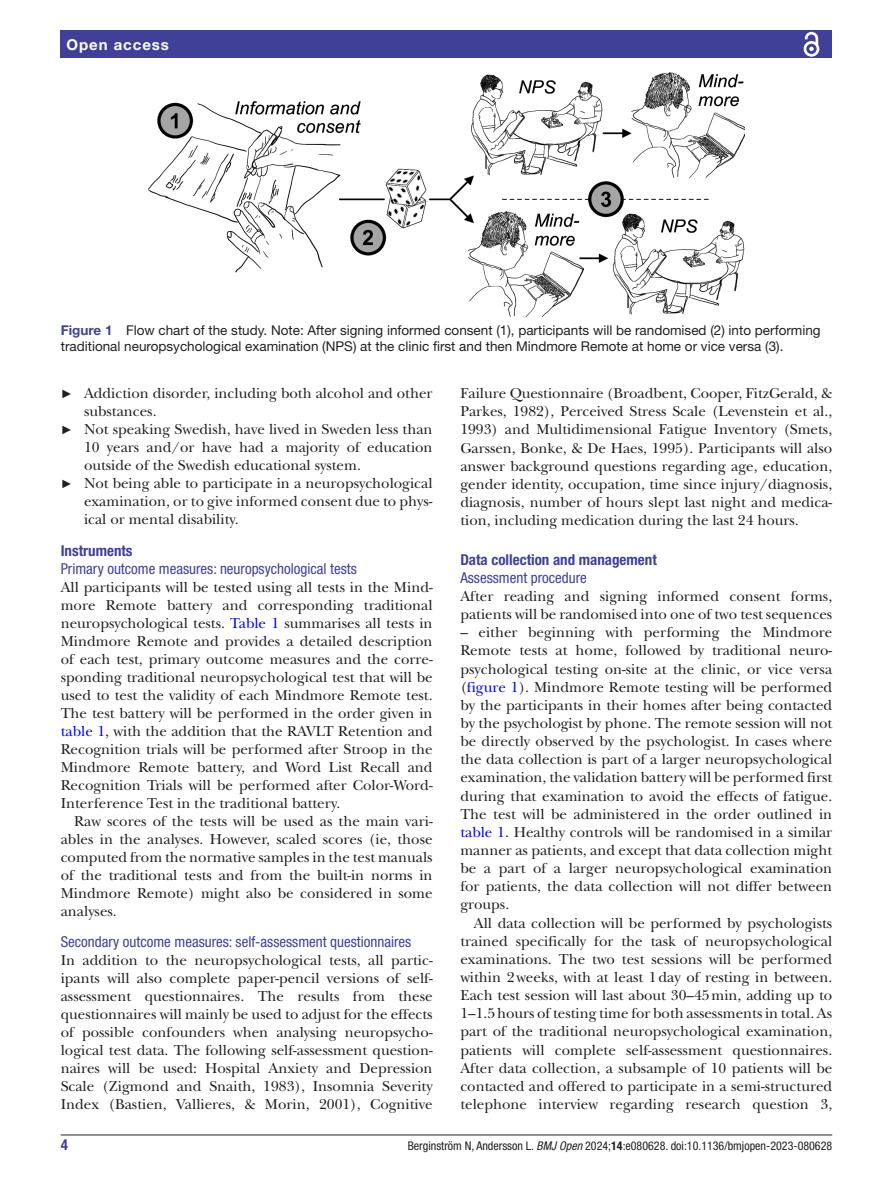
<style>
.page{position:relative;width:893px;height:1191px;background:#fff}
.page>*{position:absolute;margin:0;border:0;box-sizing:border-box;transform-origin:0 0}
.t1{font:15px/18.1px "New Baskerville";color:#231f20;text-align:justify}
.t2{font:condensed 15px "Helvetica Neue LT Std";color:#414099}
.t3{font:700 condensed 15px "Helvetica Neue LT Std";color:#414099}
.t4{font:700 15px "Helvetica Neue LT Std";letter-spacing:.065em;color:#fff}
.t5{font:13.5px/16.2px "Helvetica Neue LT Std";color:#231f20}
.t6{font:condensed 12px "Helvetica Neue LT Std";color:#231f20}
.s1{font-weight:700;color:#414099}
.s2{font-family:"Arial";font-size:12px}
.s3{color:#00f}
.s4{font-style:italic}
.s5{font-weight:700}
</style>
<div class="page">
<hr style="left:61px;top:1134px;width:771px;height:1px;background:#231f20">
<div style="left:61px;top:31px;width:771px;height:27px;background:#414099"></div>
<svg style="left:803px;top:31px;width:17px;height:26px"></svg>
<img style="left:149px;top:73px;width:595px;height:244px">
<p class="t4" style="left:66px;top:35px;width:104px">Open access</p>
<p class="t5" style="left:61px;top:321px;width:761px"><span class="s1">Figure 1</span> Flow chart of the study. Note: After signing informed consent (1), participants will be randomised (2) into performing traditional neuropsychological examination (NPS) at the clinic first and then Mindmore Remote at home or vice versa (3).</p>
<p class="t1" style="left:61px;top:384px;width:373px"><span class="s2">►</span> Addiction disorder, including both alcohol and other</p>
<p class="t1" style="left:84px;top:402px;width:74px">substances.</p>
<p class="t1" style="left:61px;top:420px;width:373px"><span class="s2">►</span> Not speaking Swedish, have lived in Sweden less than</p>
<p class="t1" style="left:84px;top:438px;width:350px">10 years and/or have had a majority of education</p>
<p class="t1" style="left:84px;top:456px;width:278px">outside of the Swedish educational system.</p>
<p class="t1" style="left:61px;top:474px;width:373px"><span class="s2">►</span> Not being able to participate in a neuropsychological</p>
<p class="t1" style="left:84px;top:492px;width:350px">examination, or to give informed consent due to phys-</p>
<p class="t1" style="left:84px;top:510px;width:156px">ical or mental disability.</p>
<p class="t3" style="left:61px;top:541px;width:73px">Instruments</p>
<p class="t2" style="left:61px;top:559px;width:298px">Primary outcome measures: neuropsychological tests</p>
<p class="t1" style="left:61px;top:578px;width:373px">All participants will be tested using all tests in the Mind&shy;more Remote battery and corresponding traditional neuropsychological tests. <span class="s3">Table 1</span> summarises all tests in Mindmore Remote and provides a detailed description of each test, primary outcome measures and the corre&shy;sponding traditional neuropsychological test that will be used to test the validity of each Mindmore Remote test.<br>The test battery will be performed in the order given in <span class="s3">table 1</span>, with the addition that the RAVLT Retention and Recognition trials will be performed after Stroop in the Mindmore Remote battery, and Word List Recall and Recognition Trials will be performed after Color-Word-Interference Test in the traditional battery.</p>
<p class="t1" style="left:61px;top:812px;width:373px;text-indent:14px">Raw scores of the tests will be used as the main vari&shy;ables in the analyses. However, scaled scores (ie, those computed from the normative samples in the test manuals of the traditional tests and from the built-in norms in Mindmore Remote) might also be considered in some analyses.</p>
<p class="t2" style="left:61px;top:933px;width:352px">Secondary outcome measures: self-assessment questionnaires</p>
<p class="t1" style="left:61px;top:951px;width:373px">In addition to the neuropsychological tests, all partic&shy;ipants will also complete paper-pencil versions of self&shy;assessment questionnaires. The results from these questionnaires will mainly be used to adjust for the effects of possible confounders when analysing neuropsycho&shy;logical test data. The following self-assessment question&shy;naires will be used: Hospital Anxiety and Depression Scale (Zigmond and Snaith, 1983), Insomnia Severity Index (Bastien, Vallieres, &amp; Morin, 2001), Cognitive</p>
<p class="t1" style="left:460px;top:384px;width:373px">Failure Questionnaire (Broadbent, Cooper, FitzGerald, &amp; Parkes, 1982), Perceived Stress Scale (Levenstein et al., 1993) and Multidimensional Fatigue Inventory (Smets, Garssen, Bonke, &amp; De Haes, 1995). Participants will also answer background questions regarding age, education, gender identity, occupation, time since injury/diagnosis, diagnosis, number of hours slept last night and medica&shy;tion, including medication during the last 24 hours.</p>
<p class="t3" style="left:460px;top:550px;width:198px">Data collection and management</p>
<p class="t2" style="left:460px;top:569px;width:128px">Assessment procedure</p>
<p class="t1" style="left:460px;top:587px;width:373px">After reading and signing informed consent forms, patients will be randomised into one of two test sequences</p>
<p class="t1" style="left:460px;top:623px;width:373px">– either beginning with performing the Mindmore Remote tests at home, followed by traditional neuro&shy;psychological testing on-site at the clinic, or vice versa (<span class="s3">figure 1</span>). Mindmore Remote testing will be performed by the participants in their homes after being contacted by the psychologist by phone. The remote session will not be directly observed by the psychologist. In cases where the data collection is part of a larger neuropsychological examination, the validation battery will be performed first during that examination to avoid the effects of fatigue.<br>The test will be administered in the order outlined in <span class="s3">table 1</span>. Healthy controls will be randomised in a similar manner as patients, and except that data collection might be a part of a larger neuropsychological examination for patients, the data collection will not differ between groups.</p>
<p class="t1" style="left:460px;top:913px;width:373px;text-indent:14px">All data collection will be performed by psychologists trained specifically for the task of neuropsychological examinations. The two test sessions will be performed within 2weeks, with at least 1day of resting in between.<br>Each test session will last about 30–45min, adding up to 1–1.5hours of testing time for both assessments in total. As part of the traditional neuropsychological examination, patients will complete self-assessment questionnaires.<br>After data collection, a subsample of 10 patients will be contacted and offered to participate in a semi-structured telephone interview regarding research question 3,</p>
<p class="t3" style="left:61px;top:1135px;width:9px">4</p>
<p class="t6" style="left:408px;top:1138px;width:426px">Berginström N, Andersson L. <span class="s4">BMJ Open</span> 2024;<span class="s5">14</span>:e080628. doi:10.1136/bmjopen-2023-080628</p>
</div>
